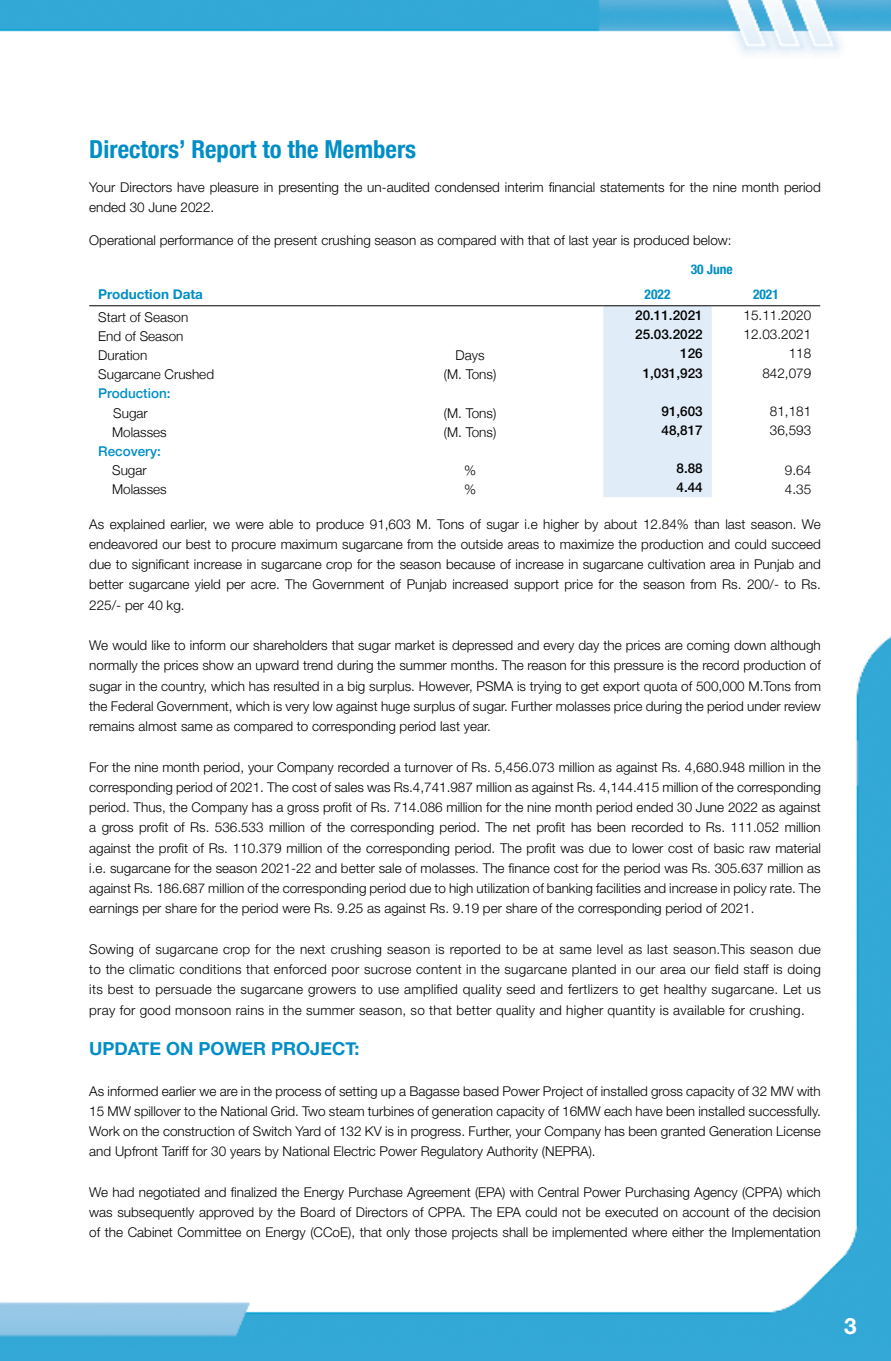
<style>
.page{position:relative;width:891px;height:1361px;background:#fff}
.page>*{position:absolute;margin:0;border:0;box-sizing:border-box;transform-origin:0 0}
.t1{font:700 condensed 24.75px "Helvetica Neue";color:#008ec6}
.t2{font:700 22.5px "Helvetica Neue LT Std";color:#fff}
.t3{font:700 18px "Helvetica Neue";color:#008ec6}
.t4{font:300 13.5px/20.2px "Helvetica Neue LT Std";color:#000;text-align:justify}
.t5{font:300 13.5px "Helvetica Neue";color:#000}
.t6{font:500 13.5px "Helvetica Neue LT Std";color:#000}
.t7{font:500 13.5px "Helvetica Neue";color:#008ec6}
.t8{font:700 condensed 13.5px "Helvetica Neue";color:#008ec6}
.t9{font:700 13.5px "Helvetica Neue";color:#008ec6}
</style>
<div class="page">
<img style="left:0;top:0;width:891px;height:1361px">
<div style="left:603px;top:306px;width:109px;height:191px;background:#e0edf8"></div>
<hr style="left:89px;top:305px;width:248px;height:1px;background:#000">
<hr style="left:337px;top:305px;width:266px;height:1px;background:#000">
<hr style="left:603px;top:305px;width:109px;height:1px;background:#000">
<hr style="left:712px;top:305px;width:108px;height:1px;background:#000">
<h1 class="t1" style="left:89px;top:129px;width:328px">Directors’ Report to the Members</h1>
<p class="t4" style="left:89px;top:177px;width:733px">Your Directors have pleasure in presenting the un-audited condensed interim financial statements for the nine month period ended 30 June 2022.</p>
<p class="t4" style="left:89px;top:230px;width:644px">Operational performance of the present crushing season as compared with that of last year is produced below:</p>
<p class="t8" style="left:691px;top:258px;width:44px">30 June</p>
<p class="t9" style="left:98px;top:284px;width:106px">Production Data</p>
<p class="t8" style="left:645px;top:283px;width:27px">2022</p>
<p class="t8" style="left:753px;top:283px;width:27px">2021</p>
<p class="t5" style="left:98px;top:306px;width:92px">Start of Season</p>
<p class="t6" style="left:635px;top:307px;width:69px">20.11.2021</p>
<p class="t4" style="left:744px;top:305px;width:69px">15.11.2020</p>
<p class="t5" style="left:98px;top:325px;width:87px">End of Season</p>
<p class="t6" style="left:635px;top:326px;width:69px">25.03.2022</p>
<p class="t4" style="left:744px;top:324px;width:69px">12.03.2021</p>
<p class="t5" style="left:98px;top:344px;width:51px">Duration</p>
<p class="t5" style="left:456px;top:344px;width:30px">Days</p>
<p class="t6" style="left:680px;top:346px;width:24px">126</p>
<p class="t4" style="left:789px;top:343px;width:24px">118</p>
<p class="t5" style="left:98px;top:363px;width:117px">Sugarcane Crushed</p>
<p class="t5" style="left:444px;top:363px;width:54px">(M. Tons)</p>
<p class="t6" style="left:643px;top:365px;width:62px">1,031,923</p>
<p class="t4" style="left:762px;top:362px;width:50px">842,079</p>
<p class="t7" style="left:98px;top:383px;width:74px">Production:</p>
<p class="t5" style="left:113px;top:402px;width:36px">Sugar</p>
<p class="t5" style="left:444px;top:402px;width:54px">(M. Tons)</p>
<p class="t6" style="left:662px;top:403px;width:43px">91,603</p>
<p class="t4" style="left:770px;top:401px;width:43px">81,181</p>
<p class="t5" style="left:112px;top:421px;width:56px">Molasses</p>
<p class="t5" style="left:444px;top:421px;width:54px">(M. Tons)</p>
<p class="t6" style="left:662px;top:422px;width:43px">48,817</p>
<p class="t4" style="left:770px;top:420px;width:43px">36,593</p>
<p class="t7" style="left:98px;top:440px;width:64px">Recovery:</p>
<p class="t5" style="left:112px;top:459px;width:36px">Sugar</p>
<p class="t5" style="left:464px;top:459px;width:14px">%</p>
<p class="t6" style="left:677px;top:460px;width:28px">8.88</p>
<p class="t5" style="left:785px;top:459px;width:28px">9.64</p>
<p class="t5" style="left:112px;top:478px;width:56px">Molasses</p>
<p class="t5" style="left:464px;top:478px;width:14px">%</p>
<p class="t6" style="left:677px;top:479px;width:28px">4.44</p>
<p class="t5" style="left:785px;top:478px;width:28px">4.35</p>
<p class="t4" style="left:89px;top:513px;width:733px">As explained earlier, we were able to produce 91,603 M. Tons of sugar i.e higher by about 12.84% than last season. We endeavored our best to procure maximum sugarcane from the outside areas to maximize the production and could succeed due to significant increase in sugarcane crop for the season because of increase in sugarcane cultivation area in Punjab and better sugarcane yield per acre. The Government of Punjab increased support price for the season from Rs. 200/- to Rs.<br>225/- per 40 kg.</p>
<p class="t4" style="left:89px;top:635px;width:733px">We would like to inform our shareholders that sugar market is depressed and every day the prices are coming down although normally the prices show an upward trend during the summer months. The reason for this pressure is the record production of sugar in the country, which has resulted in a big surplus. However, PSMA is trying to get export quota of 500,000 M.Tons from the Federal Government, which is very low against huge surplus of sugar. Further molasses price during the period under review remains almost same as compared to corresponding period last year.</p>
<p class="t4" style="left:89px;top:756px;width:733px">For the nine month period, your Company recorded a turnover of Rs. 5,456.073 million as against Rs. 4,680.948 million in the corresponding period of 2021. The cost of sales was Rs.4,741.987 million as against Rs. 4,144.415 million of the corresponding period. Thus, the Company has a gross profit of Rs. 714.086 million for the nine month period ended 30 June 2022 as against a gross profit of Rs. 536.533 million of the corresponding period. The net profit has been recorded to Rs. 111.052 million against the profit of Rs. 110.379 million of the corresponding period. The profit was due to lower cost of basic raw material i.e. sugarcane for the season 2021-22 and better sale of molasses. The finance cost for the period was Rs. 305.637 million as against Rs. 186.687 million of the corresponding period due to high utilization of banking facilities and increase in policy rate. The earnings per share for the period were Rs. 9.25 as against Rs. 9.19 per share of the corresponding period of 2021.</p>
<p class="t4" style="left:89px;top:939px;width:733px">Sowing of sugarcane crop for the next crushing season is reported to be at same level as last season.This season due to the climatic conditions that enforced poor sucrose content in the sugarcane planted in our area our field staff is doing its best to persuade the sugarcane growers to use amplified quality seed and fertlizers to get healthy sugarcane. Let us pray for good monsoon rains in the summer season, so that better quality and higher quantity is available for crushing.</p>
<h3 class="t3" style="left:89px;top:1035px;width:272px">UPDATE ON POWER PROJECT:</h3>
<p class="t4" style="left:89px;top:1080px;width:733px">As informed earlier we are in the process of setting up a Bagasse based Power Project of installed gross capacity of 32 MW with 15 MW spillover to the National Grid. Two steam turbines of generation capacity of 16MW each have been installed successfully.<br>Work on the construction of Switch Yard of 132 KV is in progress. Further, your Company has been granted Generation License and Upfront Tariff for 30 years by National Electric Power Regulatory Authority (NEPRA).</p>
<p class="t4" style="left:89px;top:1182px;width:733px">We had negotiated and finalized the Energy Purchase Agreement (EPA) with Central Power Purchasing Agency (CPPA) which was subsequently approved by the Board of Directors of CPPA. The EPA could not be executed on account of the decision of the Cabinet Committee on Energy (CCoE), that only those projects shall be implemented where either the Implementation</p>
<h2 class="t2" style="left:844px;top:1312px;width:14px">3</h2>
</div>
